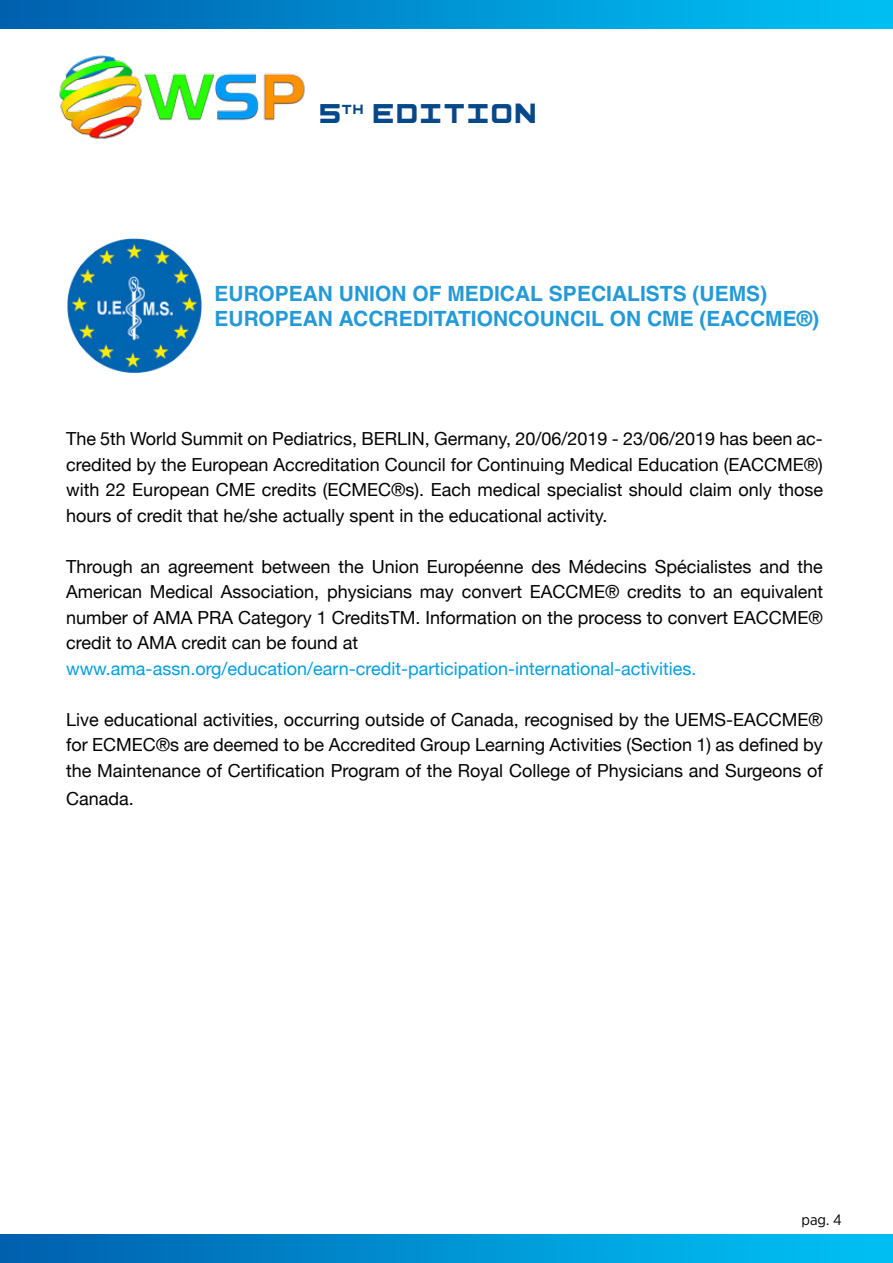
<style>
.page{position:relative;width:893px;height:1263px;background:#fff}
.page>*{position:absolute;margin:0;border:0;box-sizing:border-box;transform-origin:0 0}
.t1{font:30.3px "Basic Square 7 Solid";color:#064889}
.t2{font:700 21px/25.2px "Helvetica";color:#239ad7}
.t3{font:18px/25.5px "Helvetica Neue";color:#020203;text-align:justify}
.t4{font:18px "Helvetica Neue";color:#009fe3}
.t5{font:15px "Gotham Narrow";color:#000}
.s1{color:#014989}
</style>
<div class="page">
<img style="left:59px;top:55px;width:246px;height:84px">
<img style="left:0;top:0;width:893px;height:29px">
<img style="left:0;top:1234px;width:893px;height:29px">
<img style="left:67px;top:238px;width:135px;height:135px">
<h1 class="t1" style="left:321px;top:101px;width:220px"><span class="s1">5</span><sup>TH</sup> EDITION</h1>
<p class="t2" style="left:215px;top:280px;width:606px">EUROPEAN UNION OF MEDICAL SPECIALISTS (UEMS)<br>EUROPEAN ACCREDITATIONCOUNCIL ON CME (EACCME®)</p>
<p class="t3" style="left:66px;top:426px;width:758px">The 5th World Summit on Pediatrics, BERLIN, Germany, 20/06/2019 - 23/06/2019 has been ac&shy;credited by the European Accreditation Council for Continuing Medical Education (EACCME®) with 22 European CME credits (ECMEC®s). Each medical specialist should claim only those hours of credit that he/she actually spent in the educational activity.</p>
<p class="t3" style="left:66px;top:553px;width:758px">Through an agreement between the Union Européenne des Médecins Spécialistes and the American Medical Association, physicians may convert EACCME® credits to an equivalent number of AMA PRA Category 1 CreditsTM. Information on the process to convert EACCME® credit to AMA credit can be found at</p>
<p class="t4" style="left:66px;top:657px;width:632px">www.ama-assn.org/education/earn-credit-participation-international-activities.</p>
<p class="t3" style="left:66px;top:706px;width:758px">Live educational activities, occurring outside of Canada, recognised by the UEMS-EACCME® for ECMEC®s are deemed to be Accredited Group Learning Activities (Section 1) as defined by the Maintenance of Certification Program of the Royal College of Physicians and Surgeons of</p>
<p class="t3" style="left:66px;top:786px;width:69px">Canada.</p>
<p class="t5" style="left:801px;top:1210px;width:42px">pag. 4</p>
</div>
